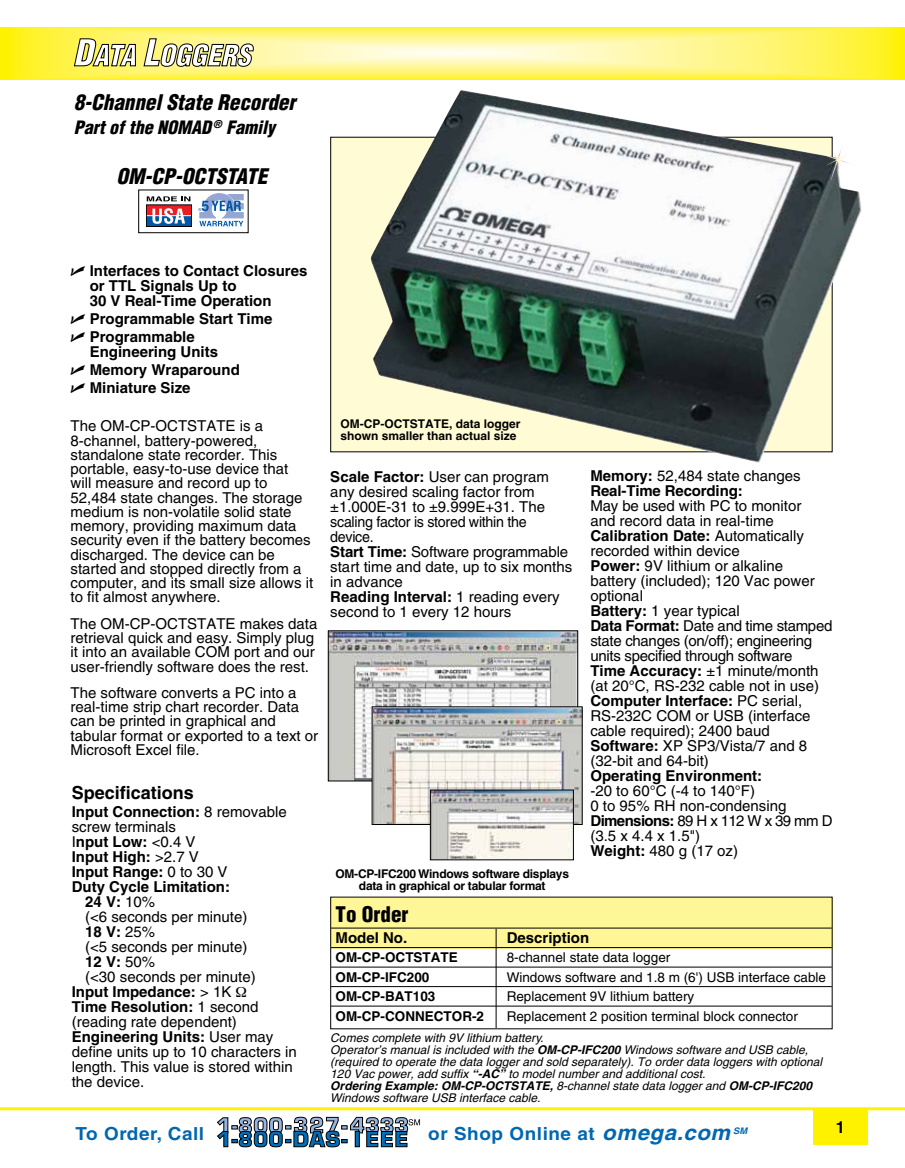
<style>
.page{position:relative;width:905px;height:1168px;background:#fff}
.page>*{position:absolute;margin:0;border:0;box-sizing:border-box;transform-origin:0 0}
.t1{font:italic 900 condensed 21px "Helvetica";color:#000}
.t2{font:900 condensed 21px "Helvetica";color:#000}
.t3{font:700 18px "Helvetica";letter-spacing:.03em;color:#0067b1;scale:1.05 1}
.t4{font:italic 900 condensed 18px "Helvetica";color:#000}
.t5{font:700 18px "Helvetica";color:#000}
.t6{font:700 16.5px "Helvetica";color:#000}
.t7{font:15px/15px "Helvetica";color:#000}
.t8{font:700 15px/15px "Helvetica";color:#000}
.t9{font:13.5px "Helvetica";color:#000}
.t10{font:700 13.5px "Helvetica";color:#000}
.t11{font:italic 12px/12px "Helvetica";color:#000}
.t12{font:700 12px/12px "Helvetica";letter-spacing:-.02em;color:#000;text-align:center}
.t13{font:700 12px/12px "Helvetica";color:#000}
.t14{font:italic 700 9px "Helvetica";color:#0067b1;scale:1.05 1}
.s1{font-family:"Universal Newswith Comm Pi";font-weight:400}
.s2{font-weight:400}
.s3{font-weight:700}
.s4{font-style:italic;font-size:21px}
</style>
<div class="page">
<img style="left:0;top:27px;width:904px;height:53px">
<hr style="left:0;top:1107px;width:904px;height:3px;background:#fff200">
<div style="left:813px;top:1108px;width:54px;height:36px;background:#fff200"></div>
<svg style="left:217px;top:1117px;width:203px;height:30px"></svg>
<svg style="left:74px;top:39px;width:62px;height:27px"></svg>
<svg style="left:144px;top:39px;width:109px;height:28px"></svg>
<div style="left:331px;top:137px;width:501px;height:315px;background:#fffcd5"></div>
<img style="left:371px;top:90px;width:491px;height:373px">
<div style="left:330px;top:898px;width:502px;height:50px;background:#fff797"></div>
<hr style="left:331px;top:927px;width:500px;height:1px;background:#000">
<hr style="left:331px;top:947px;width:500px;height:1px;background:#000">
<hr style="left:331px;top:966px;width:500px;height:1px;background:#000">
<hr style="left:331px;top:986px;width:500px;height:1px;background:#000">
<hr style="left:331px;top:1005px;width:500px;height:1px;background:#000">
<hr style="left:495px;top:928px;width:1px;height:100px;background:#000">
<img style="left:815px;top:142px;width:46px;height:38px">
<img style="left:330px;top:632px;width:246px;height:147px">
<div style="left:328px;top:630px;width:250px;height:151px;border:1px solid #000"></div>
<img style="left:374px;top:708px;width:206px;height:115px">
<img style="left:432px;top:791px;width:139px;height:67px">
<div style="left:138px;top:190px;width:110px;height:43px;border:1px solid #000"></div>
<svg style="left:201px;top:194px;width:43px;height:33px"></svg>
<svg style="left:198px;top:193px;width:45px;height:33px"></svg>
<svg style="left:146px;top:196px;width:46px;height:9px"></svg>
<div style="left:146px;top:205px;width:46px;height:11px;background:#ed1d24"></div>
<div style="left:146px;top:216px;width:46px;height:10px;background:#0057a5"></div>
<hr style="left:146px;top:215px;width:46px;height:1px;background:#fff">
<svg style="left:152px;top:208px;width:33px;height:16px"></svg>
<svg style="left:147px;top:196px;width:43px;height:5px"></svg>
<div style="left:146px;top:205px;width:46px;height:22px;border:1px solid #000"></div>
<h1 class="t1" style="left:74px;top:89px;width:223px">8-Channel State Recorder</h1>
<p class="t4" style="left:74px;top:116px;width:203px">Part of the NOMAD <sup>®</sup> Family</p>
<h1 class="t1" style="left:116px;top:163px;width:152px">OM-CP-OCTSTATE</h1>
<p class="t8" style="left:90px;top:263px;width:219px;text-indent:-19px"><span class="s1">U</span> Interfaces to Contact Closures or TTL Signals Up to<br>30 V Real-Time Operation</p>
<p class="t8" style="left:71px;top:310px;width:203px;line-height:18px"><span class="s1">U</span> Programmable Start Time<br><span class="s1">U</span> Programmable</p>
<p class="t8" style="left:71px;top:343px;width:171px;line-height:18px;text-indent:19px">Engineering Units<br><span class="s1">U</span> Memory Wraparound<br><span class="s1">U</span> Miniature Size</p>
<p class="t7" style="left:71px;top:419px;width:244px;line-height:14.2px">The OM-CP-OCTSTATE is a<br>8-channel, battery-powered, standalone state recorder. This portable, easy-to-use device that<br>will measure and record up to<br>52,484 state changes. The storage medium is non-volatile solid state memory, providing maximum data security even if the battery becomes discharged. The device can be started and stopped directly from a computer, and its small size allows it to fit almost anywhere.</p>
<p class="t7" style="left:71px;top:616px;width:248px;line-height:14.2px">The OM-CP-OCTSTATE makes data retrieval quick and easy. Simply plug it into an available COM port and our user-friendly software does the rest.</p>
<p class="t7" style="left:71px;top:685px;width:249px;line-height:14.2px">The software converts a PC into a real-time strip chart recorder. Data can be printed in graphical and tabular format or exported to a text or<br>Microsoft Excel file.</p>
<p class="t5" style="left:72px;top:781px;width:124px">Specifications</p>
<p class="t8" style="left:72px;top:804px;width:217px">Input Connection: <span class="s2">8 removable</span></p>
<p class="t7" style="left:72px;top:819px;width:106px">screw terminals</p>
<p class="t8" style="left:72px;top:834px;width:125px"><span class="s2">I</span>nput Low: <span class="s2">&lt;0.4 V</span></p>
<p class="t8" style="left:72px;top:849px;width:129px">Input High: <span class="s2">&gt;2.7 V</span></p>
<p class="t8" style="left:72px;top:864px;width:157px">Input Range: <span class="s2">0 to 30 V</span></p>
<p class="t8" style="left:72px;top:879px;width:160px">Duty Cycle Limitation:</p>
<p class="t8" style="left:85px;top:894px;width:72px">24 V: <span class="s2">10%</span></p>
<p class="t7" style="left:85px;top:909px;width:164px">(&lt;6 seconds per minute)</p>
<p class="t8" style="left:85px;top:924px;width:72px">18 V: <span class="s2">25%</span></p>
<p class="t7" style="left:85px;top:939px;width:164px">(&lt;5 seconds per minute)</p>
<p class="t8" style="left:85px;top:954px;width:72px">12 V: <span class="s2">50%</span></p>
<p class="t7" style="left:85px;top:969px;width:172px">(&lt;30 seconds per minute)</p>
<p class="t8" style="left:72px;top:984px;width:161px">Input Impedance: <span class="s2">&gt; 1K</span></p>
<p class="t8" style="left:72px;top:999px;width:188px">Time Resolution: <span class="s2">1 second</span></p>
<p class="t7" style="left:72px;top:1014px;width:167px">(reading rate dependent)</p>
<p class="t8" style="left:72px;top:1029px;width:203px">Engineering Units: <span class="s2">User may</span></p>
<p class="t7" style="left:72px;top:1044px;width:227px">define units up to 10 characters in</p>
<p class="t7" style="left:72px;top:1059px;width:222px">length. This value is stored within</p>
<p class="t7" style="left:72px;top:1074px;width:74px">the device.</p>
<p class="t13" style="left:340px;top:418px;width:182px">OM-CP-OCTSTATE, data logger shown smaller than actual size</p>
<p class="t7" style="left:330px;top:469px;width:243px"><span class="s3">Scale Factor:</span> User can program any desired scaling factor from ±1.000E-31 to ±9.999E+31. The scaling factor is stored within the device.<br><span class="s3">Start Time:</span> Software programmable start time and date, up to six months in advance<br><span class="s3">Reading Interval:</span> 1 reading every second to 1 every 12 hours</p>
<p class="t8" style="left:590px;top:468px;width:212px">Memory: <span class="s2">52,484 state changes<br></span>Real-Time Recording:</p>
<p class="t7" style="left:590px;top:498px;width:243px">May be used with PC to monitor<br>and record data in real-time<br><span class="s3">Calibration Date:</span> Automatically recorded within device<br><span class="s3">Power:</span> 9V lithium or alkaline battery (included); 120 Vac power optional<br><span class="s3">Battery:</span> 1 year typical<br><span class="s3">Data Format:</span> Date and time stamped state changes (on/off); engineering units specified through software<br><span class="s3">Time Accuracy:</span> ±1 minute/month (at 20°C, RS-232 cable not in use)<br><span class="s3">Computer Interface:</span> PC serial,<br>RS-232C COM or USB (interface cable required); 2400 baud<br><span class="s3">Software:</span> XP SP3/Vista/7 and 8 (32-bit and 64-bit)</p>
<p class="t8" style="left:590px;top:768px;width:173px">Operating Environment:</p>
<p class="t7" style="left:590px;top:783px;width:243px">-20 to 60°C (-4 to 140°F)<br>0 to 95% RH non-condensing<br><span class="s3">Dimensions:</span> 89 H x 112 W x 39 mm D (3.5 x 4.4 x 1.5")<br><span class="s3">Weight:</span> 480 g (17 oz)</p>
<p class="t12" style="left:335px;top:868px;width:235px">OM-CP-IFC200 Windows software displays data in graphical or tabular format</p>
<h1 class="t2" style="left:335px;top:900px;width:74px">To Order</h1>
<p class="t8" style="left:335px;top:929px;width:73px">Model No.</p>
<p class="t8" style="left:506px;top:929px;width:84px">Description</p>
<p class="t10" style="left:335px;top:949px;width:124px">OM-CP-OCTSTATE</p>
<p class="t9" style="left:506px;top:949px;width:165px">8-channel state data logger</p>
<p class="t10" style="left:335px;top:968px;width:95px">OM-CP-IFC200</p>
<p class="t9" style="left:506px;top:969px;width:321px">Windows software and 1.8 m (6') USB interface cable</p>
<p class="t10" style="left:335px;top:988px;width:101px">OM-CP-BAT103</p>
<p class="t9" style="left:506px;top:988px;width:189px">Replacement 9V lithium battery</p>
<p class="t10" style="left:335px;top:1007px;width:150px">OM-CP-CONNECTOR-2</p>
<p class="t9" style="left:506px;top:1008px;width:293px">Replacement 2 position terminal block connector</p>
<p class="t11" style="left:330px;top:1032px;width:493px">Comes complete with 9V lithium battery.<br>Operator’s manual is included with the <span class="s3">OM-CP-IFC200</span> Windows software and USB cable, (required to operate the data logger and sold separately). To order data loggers with optional 120 Vac power, add suffix <span class="s3">“-AC”</span> to model number and additional cost.<br><span class="s3">Ordering Example: OM-CP-OCTSTATE,</span> 8-channel state data logger and <span class="s3">OM-CP-IFC200<br></span>Windows software USB interface cable.</p>
<p class="t3" style="left:76px;top:1123px;width:124px">To Order, Call</p>
<p class="t3" style="left:428px;top:1123px;width:289px">or Shop Online at <span class="s4">omega.com</span></p>
<p class="t14" style="left:733px;top:1126px;width:15px">SM</p>
<p class="t6" style="left:835px;top:1117px;width:11px">1</p>
</div>
